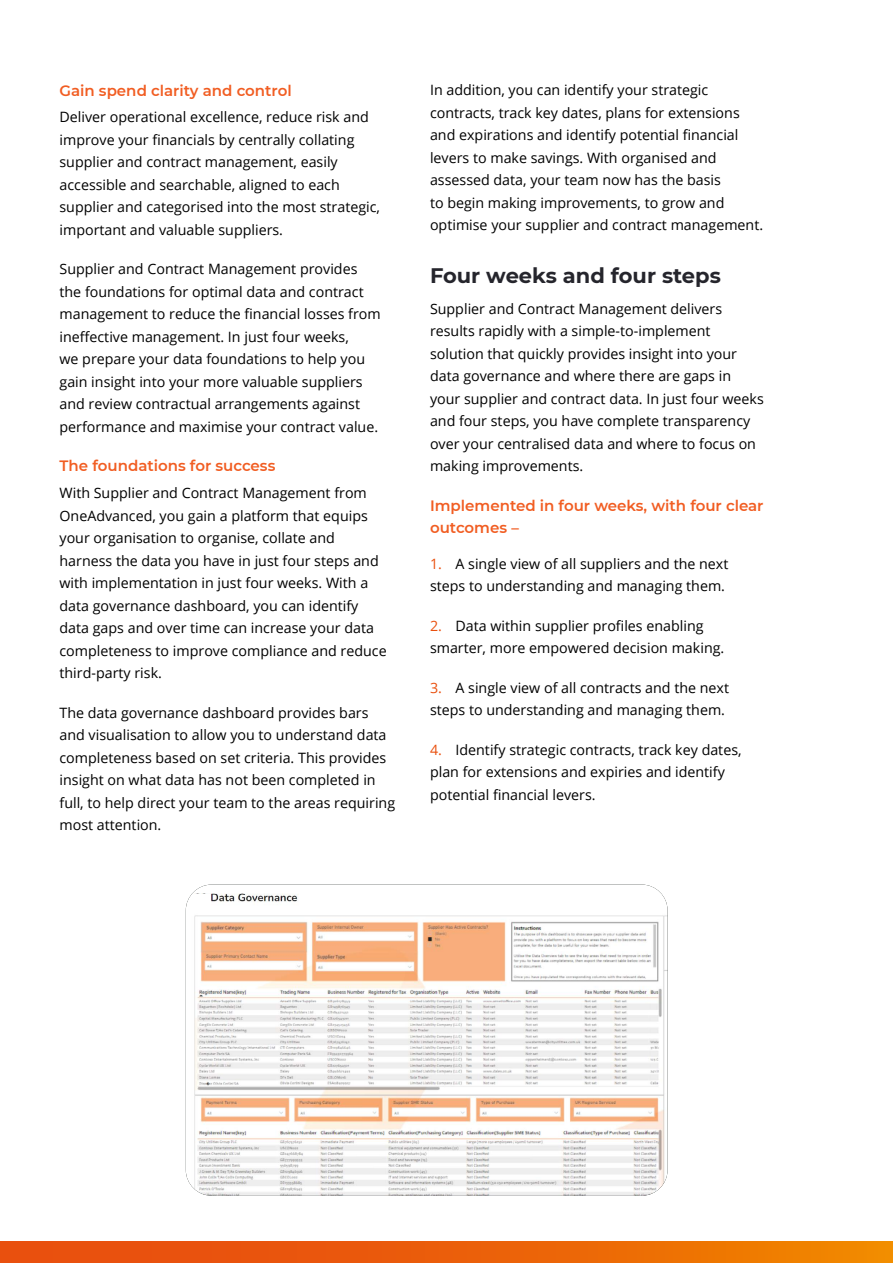
<style>
.page{position:relative;width:893px;height:1263px;background:#fff}
.page>*{position:absolute;margin:0;border:0;box-sizing:border-box;transform-origin:0 0}
.t1{font:700 21px "Montserrat";color:#25252c}
.t2{font:600 15px/22.5px "Montserrat";color:#f15d22}
.t3{font:14.25px/22.5px "Open Sans";color:#000}
.s1{color:#e9500e}
</style>
<div class="page">
<div style="left:0;top:1242px;width:893px;height:21px;background:linear-gradient(to right,#e74511,#f08200)"></div>
<img style="left:186px;top:884px;width:482px;height:312px">
<div style="left:193px;top:894px;width:17px;height:16px;background:#fff"></div>
<p class="t2" style="left:60px;top:78px;width:234px">Gain spend clarity and control</p>
<p class="t3" style="left:60px;top:106px;width:322px">Deliver operational excellence, reduce risk and improve your financials by centrally collating supplier and contract management, easily accessible and searchable, aligned to each supplier and categorised into the most strategic, important and valuable suppliers.</p>
<p class="t3" style="left:60px;top:258px;width:323px">Supplier and Contract Management provides the foundations for optimal data and contract management to reduce the financial losses from ineffective management. In just four weeks,<br>we prepare your data foundations to help you gain insight into your more valuable suppliers and review contractual arrangements against performance and maximise your contract value.</p>
<p class="t2" style="left:60px;top:454px;width:217px">The foundations for success</p>
<p class="t3" style="left:60px;top:481px;width:329px">With Supplier and Contract Management from OneAdvanced, you gain a platform that equips your organisation to organise, collate and harness the data you have in just four steps and with implementation in just four weeks. With a data governance dashboard, you can identify data gaps and over time can increase your data completeness to improve compliance and reduce third-party risk.</p>
<p class="t3" style="left:60px;top:701px;width:337px">The data governance dashboard provides bars and visualisation to allow you to understand data completeness based on set criteria. This provides insight on what data has not been completed in full, to help direct your team to the areas requiring most attention.</p>
<p class="t3" style="left:430px;top:78px;width:335px">In addition, you can identify your strategic contracts, track key dates, plans for extensions and expirations and identify potential financial levers to make savings. With organised and assessed data, your team now has the basis<br>to begin making improvements, to grow and optimise your supplier and contract management.</p>
<h1 class="t1" style="left:430px;top:260px;width:292px">Four weeks and four steps</h1>
<p class="t3" style="left:430px;top:297px;width:335px">Supplier and Contract Management delivers results rapidly with a simple-to-implement solution that quickly provides insight into your data governance and where there are gaps in your supplier and contract data. In just four weeks and four steps, you have complete transparency over your centralised data and where to focus on making improvements.</p>
<p class="t2" style="left:430px;top:493px;width:335px">Implemented in four weeks, with four clear outcomes –</p>
<p class="t3" style="left:430px;top:552px;width:300px"><span class="s1">1.</span> A single view of all suppliers and the next steps to understanding and managing them.</p>
<p class="t3" style="left:430px;top:614px;width:296px"><span class="s1">2.</span> Data within supplier profiles enabling smarter, more empowered decision making.</p>
<p class="t3" style="left:430px;top:676px;width:301px"><span class="s1">3.</span> A single view of all contracts and the next steps to understanding and managing them.</p>
<p class="t3" style="left:430px;top:738px;width:313px"><span class="s1">4.</span> Identify strategic contracts, track key dates, plan for extensions and expiries and identify potential financial levers.</p>
</div>
